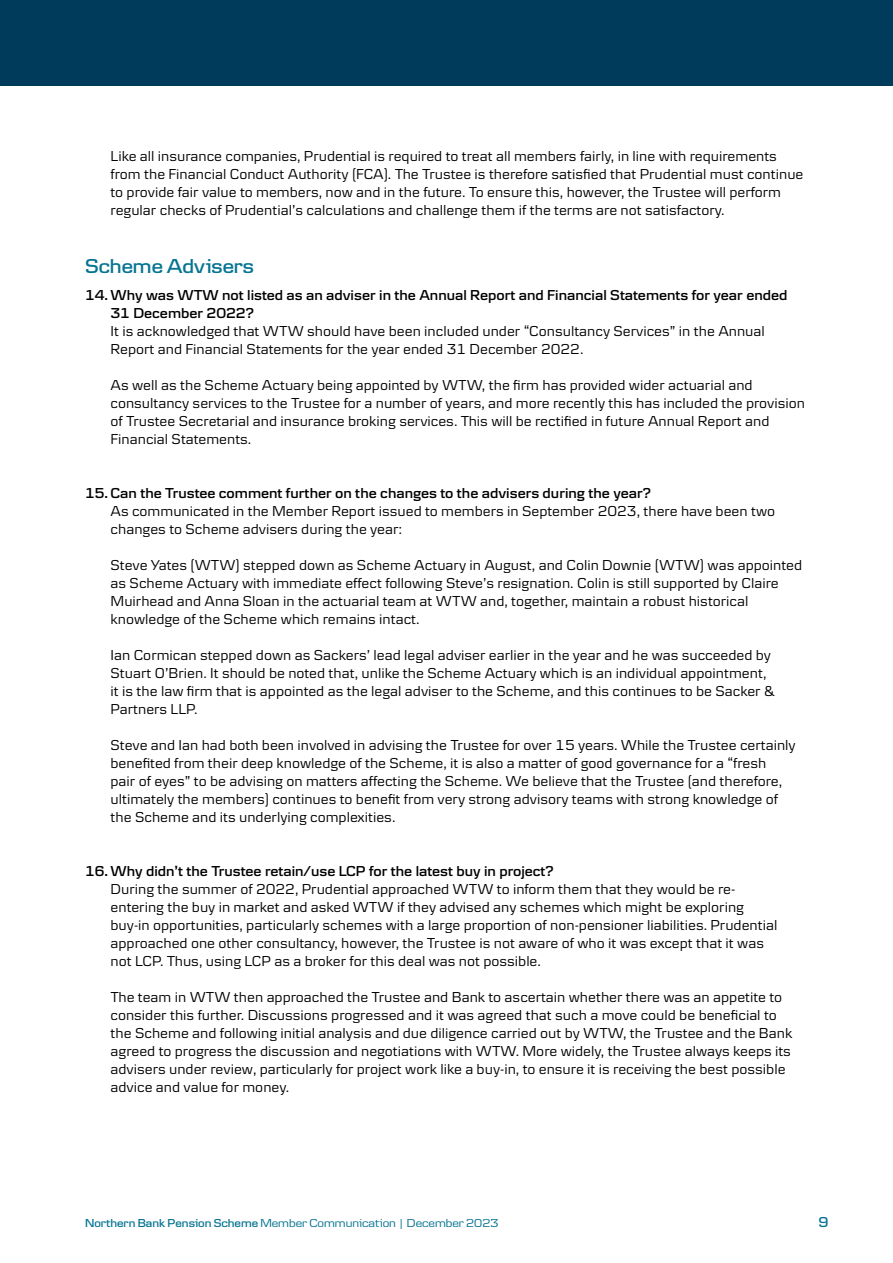
<style>
.page{position:relative;width:893px;height:1263px;background:#fff}
.page>*{position:absolute;margin:0;border:0;box-sizing:border-box;transform-origin:0 0}
.t1{font:600 21px "Danske Headline";color:#057492}
.t2{font:15px/18px "Danske Textv 2";color:#000}
.t3{font:600 15px/18px "Danske Textv 2";color:#000}
.t4{font:600 15px "Danske Headline";color:#057492}
.t5{font:12px "Danske Headline";color:#057492}
.s1{font-weight:600}
</style>
<div class="page">
<div style="left:0;top:0;width:893px;height:85px;background:#003b5b"></div>
<p class="t2" style="left:111px;top:147px;width:694px">Like all insurance companies, Prudential is required to treat all members fairly, in line with requirements from the Financial Conduct Authority (FCA). The Trustee is therefore satisfied that Prudential must continue to provide fair value to members, now and in the future. To ensure this, however, the Trustee will perform regular checks of Prudential’s calculations and challenge them if the terms are not satisfactory.</p>
<p class="t1" style="left:85px;top:254px;width:171px">Scheme Advisers</p>
<p class="t3" style="left:111px;top:286px;width:678px;text-indent:-26px">14. Why was WTW not listed as an adviser in the Annual Report and Financial Statements for year ended<br>31 December 2022?</p>
<p class="t2" style="left:111px;top:322px;width:656px">It is acknowledged that WTW should have been included under “Consultancy Services” in the Annual<br>Report and Financial Statements for the year ended 31 December 2022.</p>
<p class="t2" style="left:111px;top:376px;width:696px">As well as the Scheme Actuary being appointed by WTW, the firm has provided wider actuarial and consultancy services to the Trustee for a number of years, and more recently this has included the provision of Trustee Secretarial and insurance broking services. This will be rectified in future Annual Report and Financial Statements.</p>
<p class="t3" style="left:85px;top:484px;width:568px">15. Can the Trustee comment further on the changes to the advisers during the year?</p>
<p class="t2" style="left:111px;top:502px;width:666px">As communicated in the Member Report issued to members in September 2023, there have been two changes to Scheme advisers during the year:</p>
<p class="t2" style="left:111px;top:556px;width:693px">Steve Yates (WTW) stepped down as Scheme Actuary in August, and Colin Downie (WTW) was appointed as Scheme Actuary with immediate effect following Steve’s resignation. Colin is still supported by Claire Muirhead and Anna Sloan in the actuarial team at WTW and, together, maintain a robust historical knowledge of the Scheme which remains intact.</p>
<p class="t2" style="left:111px;top:646px;width:666px">Ian Cormican stepped down as Sackers’ lead legal adviser earlier in the year and he was succeeded by Stuart O’Brien. It should be noted that, unlike the Scheme Actuary which is an individual appointment, it is the law firm that is appointed as the legal adviser to the Scheme, and this continues to be Sacker &amp; Partners LLP.</p>
<p class="t2" style="left:111px;top:736px;width:687px">Steve and Ian had both been involved in advising the Trustee for over 15 years. While the Trustee certainly benefited from their deep knowledge of the Scheme, it is also a matter of good governance for a “fresh<br>pair of eyes” to be advising on matters affecting the Scheme. We believe that the Trustee (and therefore, ultimately the members) continues to benefit from very strong advisory teams with strong knowledge of the Scheme and its underlying complexities.</p>
<p class="t3" style="left:85px;top:862px;width:470px">16. Why didn’t the Trustee retain/use LCP for the latest buy in project?</p>
<p class="t2" style="left:111px;top:880px;width:668px">During the summer of 2022, Prudential approached WTW to inform them that they would be re&shy;entering the buy in market and asked WTW if they advised any schemes which might be exploring buy-in opportunities, particularly schemes with a large proportion of non-pensioner liabilities. Prudential approached one other consultancy, however, the Trustee is not aware of who it was except that it was not LCP. Thus, using LCP as a broker for this deal was not possible.</p>
<p class="t2" style="left:111px;top:988px;width:683px">The team in WTW then approached the Trustee and Bank to ascertain whether there was an appetite to consider this further. Discussions progressed and it was agreed that such a move could be beneficial to the Scheme and following initial analysis and due diligence carried out by WTW, the Trustee and the Bank agreed to progress the discussion and negotiations with WTW. More widely, the Trustee always keeps its advisers under review, particularly for project work like a buy-in, to ensure it is receiving the best possible advice and value for money.</p>
<p class="t5" style="left:85px;top:1216px;width:415px"><span class="s1">Northern Bank Pension Scheme</span> Member Communication | December 2023</p>
<p class="t4" style="left:819px;top:1213px;width:12px">9</p>
</div>
